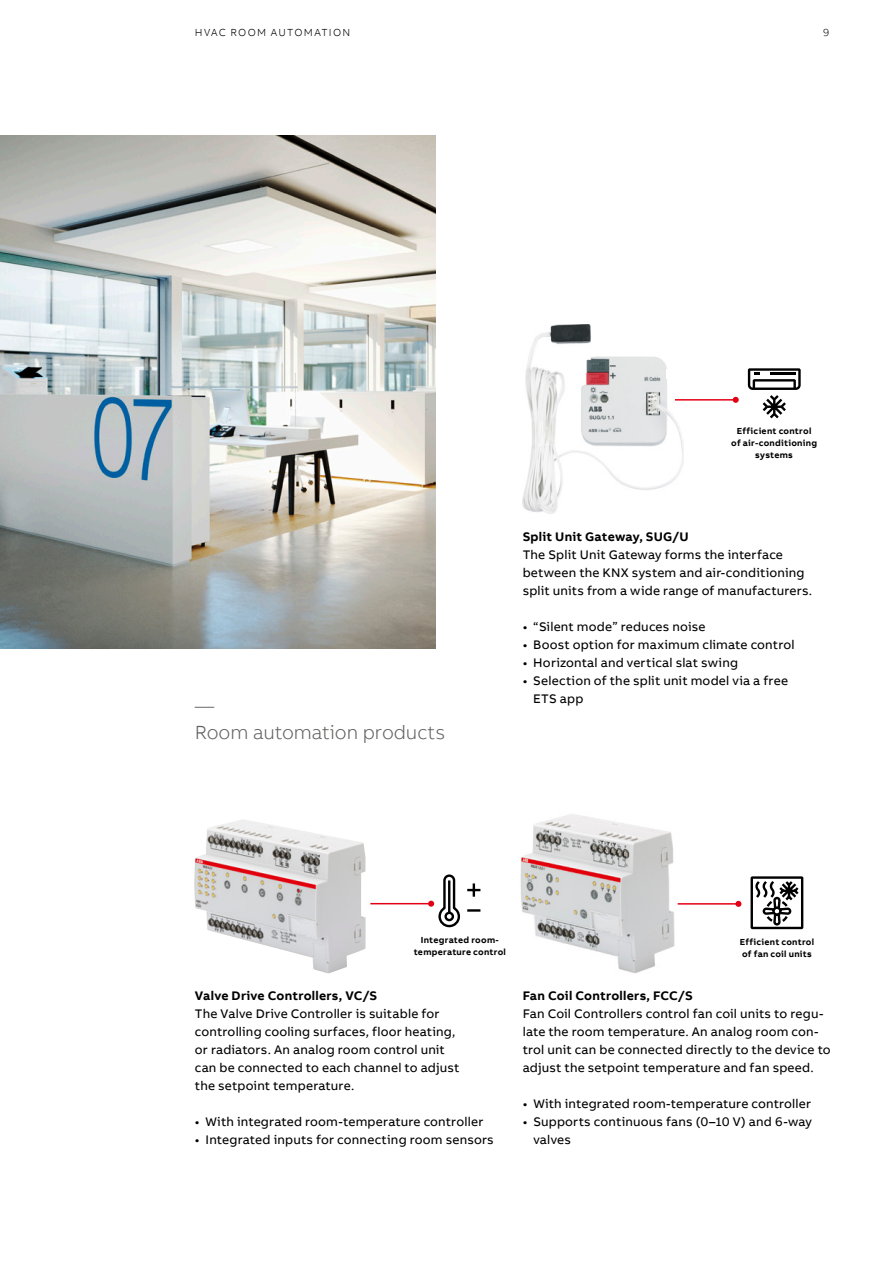
<style>
.page{position:relative;width:893px;height:1263px;background:#fff}
.page>*{position:absolute;margin:0;border:0;box-sizing:border-box;transform-origin:0 0}
.t1{font:300 19.5px/27px "AB Bvoice";letter-spacing:-.005em;color:#626261}
.t2{font:12.75px/18px "AB Bvoice";letter-spacing:.015em;color:#000}
.t3{font:700 12.75px "AB Bvoice";letter-spacing:.02em;color:#000}
.t4{font:300 10.5px "AB Bvoice";letter-spacing:.12em;color:#000}
.t5{font:700 9px/12px "AB Bvoice";letter-spacing:.03em;color:#000;text-align:center}
</style>
<div class="page">
<img style="left:194px;top:819px;width:172px;height:154px">
<img style="left:520px;top:814px;width:158px;height:159px">
<img style="left:523px;top:324px;width:160px;height:190px">
<img style="left:0;top:136px;width:436px;height:513px">
<hr style="left:370px;top:903px;width:61px;height:1px;background:#e30014">
<hr style="left:678px;top:903px;width:60px;height:2px;background:#e30014">
<svg style="left:735px;top:901px;width:6px;height:6px"></svg>
<hr style="left:675px;top:399px;width:61px;height:2px;background:#e30014">
<svg style="left:733px;top:397px;width:6px;height:6px"></svg>
<div style="left:666px;top:370px;width:9px;height:9px;background:#fff"></div>
<svg style="left:750px;top:876px;width:54px;height:54px"></svg>
<svg style="left:748px;top:368px;width:53px;height:50px"></svg>
<svg style="left:428px;top:874px;width:53px;height:54px"></svg>
<p class="t4" style="left:195px;top:26px;width:157px">HVAC ROOM AUTOMATION</p>
<p class="t4" style="left:823px;top:26px;width:8px">9</p>
<h1 class="t1" style="left:195px;top:692px;width:252px">—<br>Room automation products</h1>
<p class="t5" style="left:731px;top:425px;width:87px">Efficient control of air-conditioning systems</p>
<p class="t3" style="left:523px;top:528px;width:168px">Split Unit Gateway, SUG/U</p>
<p class="t2" style="left:523px;top:546px;width:291px">The Split Unit Gateway forms the interface between the KNX system and air-conditioning split units from a wide range of manufacturers.</p>
<p class="t2" style="left:523px;top:618px;width:184px">• “Silent mode” reduces noise</p>
<p class="t2" style="left:523px;top:636px;width:273px">• Boost option for maximum climate control</p>
<p class="t2" style="left:523px;top:654px;width:217px">• Horizontal and vertical slat swing</p>
<p class="t2" style="left:533px;top:672px;width:256px;text-indent:-11px">• Selection of the split unit model via a free<br>ETS app</p>
<p class="t5" style="left:414px;top:934px;width:94px">Integrated room&shy;temperature control</p>
<p class="t5" style="left:740px;top:936px;width:76px;text-align:left">Efficient control of fan coil units</p>
<p class="t3" style="left:195px;top:987px;width:184px">Valve Drive Controllers, VC/S</p>
<p class="t2" style="left:195px;top:1005px;width:266px">The Valve Drive Controller is suitable for controlling cooling surfaces, floor heating, or radiators. An analog room control unit can be connected to each channel to adjust the setpoint temperature.</p>
<p class="t2" style="left:195px;top:1113px;width:290px">• With integrated room-temperature controller</p>
<p class="t2" style="left:195px;top:1131px;width:300px">• Integrated inputs for connecting room sensors</p>
<p class="t3" style="left:523px;top:987px;width:171px">Fan Coil Controllers, FCC/S</p>
<p class="t2" style="left:523px;top:1005px;width:310px">Fan Coil Controllers control fan coil units to regu&shy;late the room temperature. An analog room con&shy;trol unit can be connected directly to the device to adjust the setpoint temperature and fan speed.</p>
<p class="t2" style="left:523px;top:1095px;width:290px">• With integrated room-temperature controller</p>
<p class="t2" style="left:533px;top:1113px;width:280px;text-indent:-11px">• Supports continuous fans (0–10 V) and 6-way valves</p>
</div>
